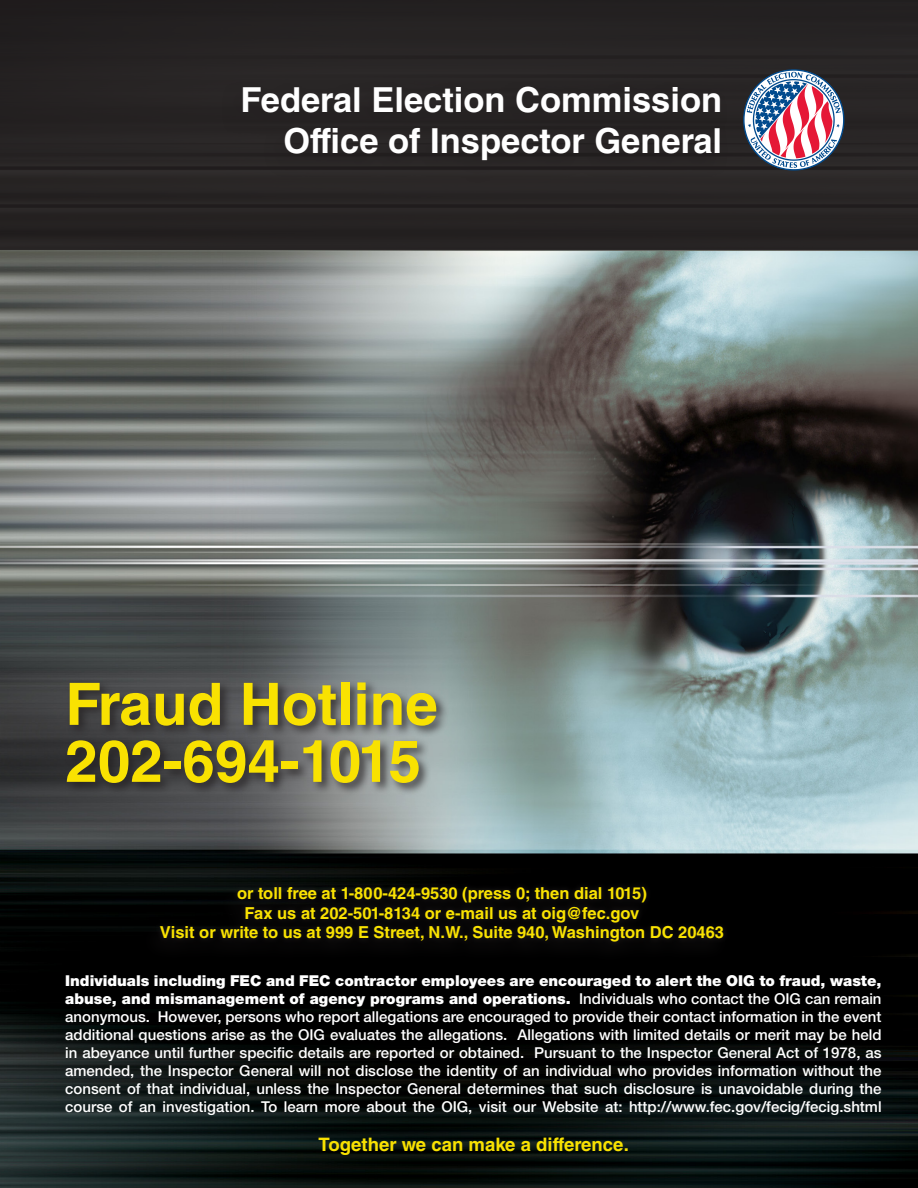
<style>
.page{position:relative;width:918px;height:1188px;background:#fff}
.page>*{position:absolute;margin:0;border:0;box-sizing:border-box;transform-origin:0 0}
.t1{font:700 58.5px/57px "Helvetica LT Std";color:#f9e201}
.t2{font:700 34.5px/41.4px "Helvetica LT Std";color:#fff;text-align:right}
.t3{font:700 18.6px "Helvetica LT Std";color:#f9e201}
.t4{font:700 16.5px/19.8px "Helvetica LT Std";color:#f9e201;text-align:center}
.t5{font:500 15px/18px "Helvetica Neue";color:#fff;text-align:justify}
.s1{font-weight:900}
</style>
<div class="page">
<img style="left:0;top:250px;width:918px;height:938px">
<div style="left:138px;top:880px;width:591px;height:85px;background:#010101"></div>
<div style="left:154px;top:880px;width:575px;height:68px;background:#090808"></div>
<div style="left:0;top:0;width:918px;height:250px;background:#231f20"></div>
<svg style="left:743px;top:69px;width:102px;height:102px"></svg>
<div style="left:64px;top:679px;width:385px;height:117px;background:#231f20;opacity:.75"></div>
<p class="t2" style="left:240px;top:78px;width:483px">Federal Election Commission<br>Office of Inspector General</p>
<p class="t1" style="left:65px;top:675px;width:374px">Fraud Hotline<br>202-694-1015</p>
<p class="t4" style="left:160px;top:883px;width:566px">or toll free at 1-800-424-9530 (press 0; then dial 1015)<br>Fax us at 202-501-8134 or e-mail us at oig@fec.gov<br>Visit or write to us at 999 E Street, N.W., Suite 940, Washington DC 20463</p>
<p class="t5" style="left:65px;top:971px;width:818px"><span class="s1">Individuals including FEC and FEC contractor employees are encouraged to alert the OIG to fraud, waste, abuse, and mismanagement of agency programs and operations.</span> Individuals who contact the OIG can remain anonymous. However, persons who report allegations are encouraged to provide their contact information in the event additional questions arise as the OIG evaluates the allegations. Allegations with limited details or merit may be held in abeyance until further specific details are reported or obtained. Pursuant to the Inspector General Act of 1978, as amended, the Inspector General will not disclose the identity of an individual who provides information without the consent of that individual, unless the Inspector General determines that such disclosure is unavoidable during the course of an investigation. To learn more about the OIG, visit our Website at: http://www.fec.gov/fecig/fecig.shtml</p>
<p class="t3" style="left:319px;top:1133px;width:312px">Together we can make a difference.</p>
</div>
